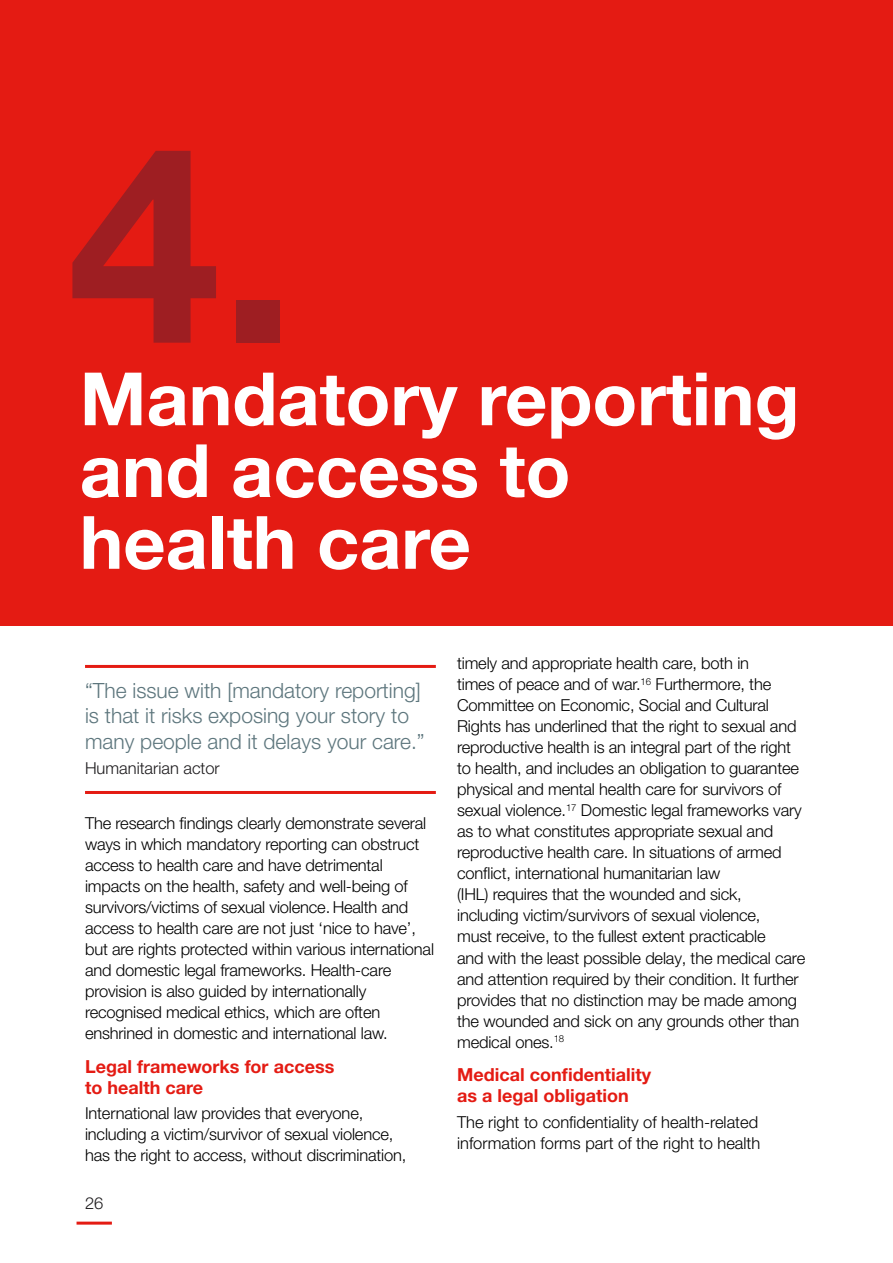
<style>
.page{position:relative;width:893px;height:1263px;background:#fff}
.page>*{position:absolute;margin:0;border:0;box-sizing:border-box;transform-origin:0 0}
.t1{font:700 274.05px "Helvetica Neue LT Pro";color:#9e1e22}
.t2{font:700 73.65px/71.7px "Helvetica Neue LT Pro";color:#fff}
.t3{font:300 21px/25.5px "Helvetica Neue LT Pro";color:#5d767d}
.t4{font:700 18px/21px "Helvetica Neue LT Pro";color:#e41b13}
.t5{font:300 16.5px/21px "Helvetica Neue LT Pro";letter-spacing:-.01em;color:#000}
.t6{font:300 16.5px "Helvetica Neue LT Pro";color:#1d1b1d}
</style>
<div class="page">
<div style="left:0;top:0;width:893px;height:625px;background:#e41b13"></div>
<hr style="left:85px;top:665px;width:351px;height:3px;background:#e41b13">
<hr style="left:85px;top:791px;width:351px;height:3px;background:#e41b13">
<hr style="left:77px;top:1221px;width:35px;height:3px;background:#e41b13">
<h1 class="t1" style="left:68px;top:72px;width:230px">4.</h1>
<h2 class="t2" style="left:80px;top:361px;width:721px">Mandatory reporting and access to health care</h2>
<p class="t3" style="left:85px;top:677px;width:341px">“The issue with [mandatory reporting] is that it risks exposing your story to many people and it delays your care.”</p>
<p class="t6" style="left:85px;top:758px;width:136px">Humanitarian actor</p>
<p class="t5" style="left:85px;top:812px;width:350px">The research findings clearly demonstrate several ways in which mandatory reporting can obstruct access to health care and have detrimental impacts on the health, safety and well-being of survivors/victims of sexual violence. Health and access to health care are not just ‘nice to have’, but are rights protected within various international and domestic legal frameworks. Health-care provision is also guided by internationally recognised medical ethics, which are often enshrined in domestic and international law.</p>
<p class="t4" style="left:85px;top:1055px;width:251px">Legal frameworks for access to health care</p>
<p class="t5" style="left:85px;top:1102px;width:323px">International law provides that everyone, including a victim/survivor of sexual violence, has the right to access, without discrimination,</p>
<p class="t6" style="left:85px;top:1193px;width:20px">26</p>
<p class="t5" style="left:457px;top:653px;width:350px">timely and appropriate health care, both in<br>times of peace and of war.<sup>16</sup> Furthermore, the Committee on Economic, Social and Cultural Rights has underlined that the right to sexual and reproductive health is an integral part of the right to health, and includes an obligation to guarantee physical and mental health care for survivors of sexual violence.<sup>17</sup> Domestic legal frameworks vary as to what constitutes appropriate sexual and reproductive health care. In situations of armed conflict, international humanitarian law<br>(IHL) requires that the wounded and sick, including victim/survivors of sexual violence,<br>must receive, to the fullest extent practicable<br>and with the least possible delay, the medical care and attention required by their condition. It further provides that no distinction may be made among the wounded and sick on any grounds other than medical ones.<sup>18</sup></p>
<p class="t4" style="left:457px;top:1064px;width:195px">Medical confidentiality as a legal obligation</p>
<p class="t5" style="left:457px;top:1111px;width:305px">The right to confidentiality of health-related information forms part of the right to health</p>
</div>
